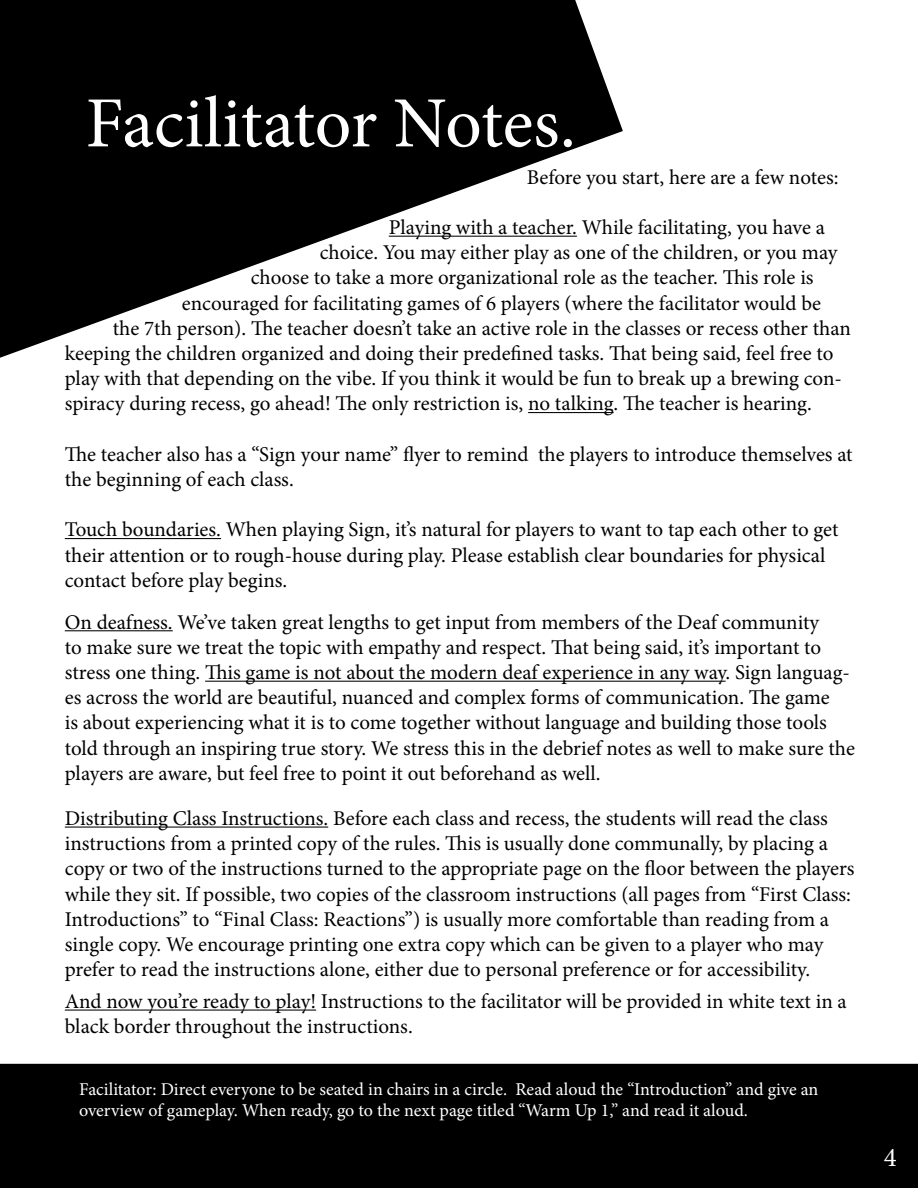
<style>
.page{position:relative;width:918px;height:1188px;background:#fff}
.page>*{position:absolute;margin:0;border:0;box-sizing:border-box;transform-origin:0 0}
.t1{font:72px "Minion Pro";color:#fff}
.t2{font:27px "Minion Pro";color:#fff}
.t3{font:21px/25.2px "Minion Pro";color:#000}
.t4{font:18px/21.6px "Minion Pro";letter-spacing:-.01em;color:#fff}
</style>
<div class="page">
<div style="left:0;top:1064px;width:918px;height:124px;background:#000"></div>
<svg style="left:0;top:0;width:623px;height:358px"></svg>
<hr style="left:389px;top:236px;width:188px;height:1px;background:#000">
<hr style="left:528px;top:412px;width:86px;height:1px;background:#000">
<hr style="left:65px;top:538px;width:156px;height:1px;background:#000">
<hr style="left:65px;top:827px;width:263px;height:1px;background:#000">
<hr style="left:65px;top:1010px;width:251px;height:1px;background:#000">
<hr style="left:65px;top:630px;width:108px;height:1px;background:#000">
<hr style="left:205px;top:681px;width:521px;height:1px;background:#000">
<h1 class="t1" style="left:86px;top:75px;width:492px">Facilitator Notes.</h1>
<p class="t3" style="left:527px;top:164px;width:313px">Before you start, here are a few notes:</p>
<p class="t3" style="left:389px;top:215px;width:438px">Playing with a teacher. While facilitating, you have a</p>
<p class="t3" style="left:320px;top:240px;width:520px">choice. You may either play as one of the children, or you may</p>
<p class="t3" style="left:251px;top:265px;width:564px">choose to take a more organizational role as the teacher. This role is</p>
<p class="t3" style="left:182px;top:290px;width:641px">encouraged for facilitating games of 6 players (where the facilitator would be</p>
<p class="t3" style="left:113px;top:316px;width:740px">the 7th person). The teacher doesn’t take an active role in the classes or recess other than</p>
<p class="t3" style="left:65px;top:341px;width:770px">keeping the children organized and doing their predefined tasks. That being said, feel free to</p>
<p class="t3" style="left:65px;top:366px;width:779px">play with that depending on the vibe. If you think it would be fun to break up a brewing con-</p>
<p class="t3" style="left:65px;top:391px;width:749px">spiracy during recess, go ahead! The only restriction is, no talking. The teacher is hearing.</p>
<p class="t3" style="left:65px;top:442px;width:789px">The teacher also has a “Sign your name” flyer to remind the players to introduce themselves at the beginning of each class.</p>
<p class="t3" style="left:65px;top:517px;width:775px">Touch boundaries. When playing Sign, it’s natural for players to want to tap each other to get their attention or to rough-house during play. Please establish clear boundaries for physical contact before play begins.</p>
<p class="t3" style="left:65px;top:609px;width:792px">On deafness. We’ve taken great lengths to get input from members of the Deaf community<br>to make sure we treat the topic with empathy and respect. That being said, it’s important to stress one thing. This game is not about the modern deaf experience in any way. Sign languag&shy;es across the world are beautiful, nuanced and complex forms of communication. The game<br>is about experiencing what it is to come together without language and building those tools told through an inspiring true story. We stress this in the debrief notes as well to make sure the players are aware, but feel free to point it out beforehand as well.</p>
<p class="t3" style="left:65px;top:806px;width:791px">Distributing Class Instructions. Before each class and recess, the students will read the class instructions from a printed copy of the rules. This is usually done communally, by placing a copy or two of the instructions turned to the appropriate page on the floor between the players while they sit. If possible, two copies of the classroom instructions (all pages from “First Class:<br>Introductions” to “Final Class: Reactions”) is usually more comfortable than reading from a single copy. We encourage printing one extra copy which can be given to a player who may prefer to read the instructions alone, either due to personal preference or for accessibility.</p>
<p class="t3" style="left:65px;top:989px;width:784px">And now you’re ready to play! Instructions to the facilitator will be provided in white text in a black border throughout the instructions.</p>
<p class="t4" style="left:79px;top:1078px;width:741px">Facilitator: Direct everyone to be seated in chairs in a circle. Read aloud the “Introduction” and give an overview of gameplay. When ready, go to the next page titled “Warm Up 1,” and read it aloud.</p>
<p class="t2" style="left:884px;top:1140px;width:14px">4</p>
</div>
